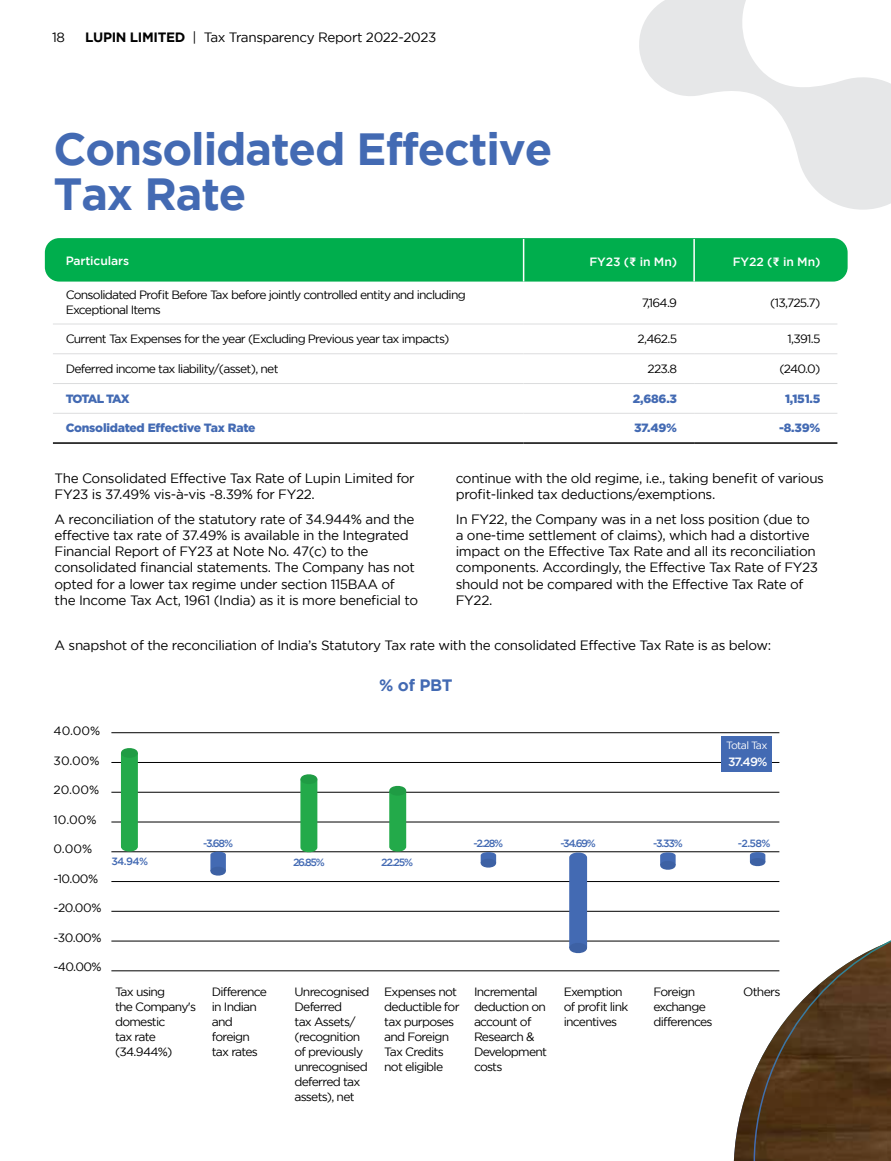
<style>
.page{position:relative;width:891px;height:1161px;background:#fff}
.page>*{position:absolute;margin:0;border:0;box-sizing:border-box;transform-origin:0 0}
.t1{font:700 45px/45px "Gotham";letter-spacing:-.025em;color:#436ab3}
.t2{font:700 16.5px "Gotham";color:#436ab3}
.t3{font:13.5px/16.2px "Gotham";letter-spacing:-.025em;color:#000}
.t4{font:12px/15px "Gotham";letter-spacing:-.06em;color:#000}
.t5{font:900 12px "Gotham";letter-spacing:-.02em;color:#436ab3}
.t6{font:500 12px "Gotham";letter-spacing:-.01em;color:#fff}
.t7{font:900 12px "Gotham";letter-spacing:-.09em;color:#436ab3}
.t8{font:500 10.5px "Gotham";letter-spacing:-.115em;color:#436ab3}
.t9{font:10.5px "Gotham";letter-spacing:-.06em;color:#fff}
.s1{font-weight:700}
.s2{font-family:"Rubik"}
</style>
<div class="page">
<div style="left:45px;top:238px;width:803px;height:44px;background:#00ae4d;border-radius:14px"></div>
<hr style="left:53px;top:324px;width:471px;height:1px;background:#dcddde">
<hr style="left:524px;top:324px;width:170px;height:1px;background:#dcddde">
<hr style="left:694px;top:324px;width:143px;height:1px;background:#dcddde">
<hr style="left:53px;top:353px;width:471px;height:1px;background:#dcddde">
<hr style="left:524px;top:353px;width:170px;height:1px;background:#dcddde">
<hr style="left:694px;top:353px;width:143px;height:1px;background:#dcddde">
<hr style="left:53px;top:383px;width:471px;height:1px;background:#dcddde">
<hr style="left:524px;top:383px;width:170px;height:1px;background:#dcddde">
<hr style="left:694px;top:383px;width:143px;height:1px;background:#dcddde">
<hr style="left:53px;top:413px;width:471px;height:1px;background:#dcddde">
<hr style="left:524px;top:413px;width:170px;height:1px;background:#dcddde">
<hr style="left:694px;top:413px;width:143px;height:1px;background:#dcddde">
<hr style="left:53px;top:442px;width:471px;height:2px;background:#000">
<hr style="left:524px;top:442px;width:170px;height:2px;background:#000">
<hr style="left:694px;top:442px;width:143px;height:2px;background:#000">
<hr style="left:523px;top:239px;width:1px;height:42px;background:#fff">
<hr style="left:693px;top:239px;width:2px;height:42px;background:#fff">
<hr style="left:111px;top:732px;width:668px;height:1px;background:#000">
<hr style="left:111px;top:762px;width:668px;height:1px;background:#000">
<hr style="left:111px;top:792px;width:668px;height:1px;background:#000">
<hr style="left:111px;top:822px;width:668px;height:1px;background:#000">
<hr style="left:111px;top:852px;width:668px;height:1px;background:#000">
<hr style="left:111px;top:881px;width:668px;height:1px;background:#000">
<hr style="left:111px;top:911px;width:668px;height:1px;background:#000">
<hr style="left:111px;top:941px;width:668px;height:1px;background:#000">
<hr style="left:111px;top:971px;width:668px;height:1px;background:#000">
<svg style="left:120px;top:748px;width:19px;height:104px;background:#3db15e"></svg>
<svg style="left:300px;top:774px;width:18px;height:79px"></svg>
<svg style="left:388px;top:785px;width:19px;height:67px"></svg>
<svg style="left:210px;top:851px;width:17px;height:25px"></svg>
<svg style="left:480px;top:852px;width:17px;height:16px"></svg>
<svg style="left:659px;top:852px;width:17px;height:18px"></svg>
<svg style="left:568px;top:852px;width:20px;height:102px;background:#5a7cba"></svg>
<svg style="left:715px;top:732px;width:176px;height:429px"></svg>
<svg style="left:639px;top:0;width:252px;height:210px"></svg>
<div style="left:722px;top:736px;width:50px;height:36px;background:#436ab3"></div>
<p class="t3" style="left:52px;top:29px;width:15px">18</p>
<p class="t3" style="left:85px;top:29px;width:353px"><span class="s1">LUPIN LIMITED</span> | Tax Transparency Report 2022-2023</p>
<h1 class="t1" style="left:53px;top:125px;width:500px">Consolidated Effective<br>Tax Rate</h1>
<p class="t6" style="left:66px;top:254px;width:65px">Particulars</p>
<p class="t6" style="left:589px;top:255px;width:89px">FY23 (<span class="s2">₹</span> in Mn)</p>
<p class="t6" style="left:733px;top:255px;width:89px">FY22 (<span class="s2">₹</span> in Mn)</p>
<p class="t4" style="left:66px;top:288px;width:402px">Consolidated Profit Before Tax before jointly controlled entity and including<br>Exceptional Items</p>
<p class="t4" style="left:642px;top:295px;width:37px">7,164.9</p>
<p class="t4" style="left:770px;top:295px;width:52px">(13,725.7)</p>
<p class="t4" style="left:66px;top:331px;width:385px">Current Tax Expenses for the year (Excluding Previous year tax impacts)</p>
<p class="t4" style="left:638px;top:331px;width:41px">2,462.5</p>
<p class="t4" style="left:788px;top:331px;width:34px">1,391.5</p>
<p class="t4" style="left:66px;top:361px;width:214px">Deferred income tax liability/(asset), net</p>
<p class="t4" style="left:647px;top:361px;width:31px">223.8</p>
<p class="t4" style="left:779px;top:361px;width:43px">(240.0)</p>
<p class="t7" style="left:66px;top:392px;width:66px">TOTAL TAX</p>
<p class="t5" style="left:633px;top:392px;width:46px">2,686.3</p>
<p class="t5" style="left:785px;top:392px;width:37px">1,151.5</p>
<p class="t5" style="left:66px;top:421px;width:191px">Consolidated Effective Tax Rate</p>
<p class="t5" style="left:634px;top:421px;width:44px">37.49%</p>
<p class="t5" style="left:779px;top:421px;width:43px">-8.39%</p>
<p class="t3" style="left:55px;top:470px;width:362px">The Consolidated Effective Tax Rate of Lupin Limited for<br>FY23 is 37.49% vis-à-vis -8.39% for FY22.</p>
<p class="t3" style="left:55px;top:511px;width:365px">A reconciliation of the statutory rate of 34.944% and the effective tax rate of 37.49% is available in the Integrated Financial Report of FY23 at Note No. 47(c) to the consolidated financial statements. The Company has not opted for a lower tax regime under section 115BAA of the Income Tax Act, 1961 (India) as it is more beneficial to</p>
<p class="t3" style="left:456px;top:470px;width:370px">continue with the old regime, i.e., taking benefit of various profit-linked tax deductions/exemptions.</p>
<p class="t3" style="left:456px;top:511px;width:364px">In FY22, the Company was in a net loss position (due to a one-time settlement of claims), which had a distortive impact on the Effective Tax Rate and all its reconciliation components. Accordingly, the Effective Tax Rate of FY23 should not be compared with the Effective Tax Rate of FY22.</p>
<p class="t3" style="left:55px;top:637px;width:718px">A snapshot of the reconciliation of India’s Statutory Tax rate with the consolidated Effective Tax Rate is as below:</p>
<p class="t2" style="left:379px;top:675px;width:75px">% of PBT</p>
<p class="t4" style="left:54px;top:723px;width:48px">40.00%</p>
<p class="t4" style="left:54px;top:753px;width:48px">30.00%</p>
<p class="t4" style="left:54px;top:782px;width:47px">20.00%</p>
<p class="t4" style="left:54px;top:812px;width:44px">10.00%</p>
<p class="t4" style="left:54px;top:841px;width:40px">0.00%</p>
<p class="t4" style="left:54px;top:871px;width:46px">-10.00%</p>
<p class="t4" style="left:54px;top:900px;width:49px">-20.00%</p>
<p class="t4" style="left:54px;top:930px;width:49px">-30.00%</p>
<p class="t4" style="left:54px;top:959px;width:50px">-40.00%</p>
<p class="t8" style="left:111px;top:856px;width:38px">34.94%</p>
<p class="t9" style="left:726px;top:740px;width:43px">Total Tax</p>
<p class="t6" style="left:728px;top:755px;width:41px">37.49%</p>
<p class="t8" style="left:203px;top:838px;width:31px">-3.68%</p>
<p class="t8" style="left:474px;top:838px;width:31px">-2.28%</p>
<p class="t8" style="left:560px;top:838px;width:37px">-34.69%</p>
<p class="t8" style="left:653px;top:838px;width:31px">-3.33%</p>
<p class="t8" style="left:738px;top:837px;width:34px">-2.58%</p>
<p class="t8" style="left:293px;top:856px;width:33px">26.85%</p>
<p class="t8" style="left:381px;top:856px;width:33px">22.25%</p>
<p class="t4" style="left:115px;top:984px;width:83px">Tax using<br>the Company's domestic<br>tax rate (34.944%)</p>
<p class="t4" style="left:212px;top:984px;width:57px">Difference in Indian and foreign tax rates</p>
<p class="t4" style="left:295px;top:984px;width:77px">Unrecognised<br>Deferred<br>tax Assets/ (recognition of previously unrecognised deferred tax assets), net</p>
<p class="t4" style="left:384px;top:984px;width:77px">Expenses not deductible for tax purposes and Foreign<br>Tax Credits not eligible</p>
<p class="t4" style="left:474px;top:984px;width:75px">Incremental deduction on account of<br>Research &amp;<br>Development costs</p>
<p class="t4" style="left:564px;top:984px;width:66px">Exemption of profit link incentives</p>
<p class="t4" style="left:654px;top:984px;width:61px">Foreign exchange differences</p>
<p class="t4" style="left:743px;top:984px;width:39px">Others</p>
</div>
